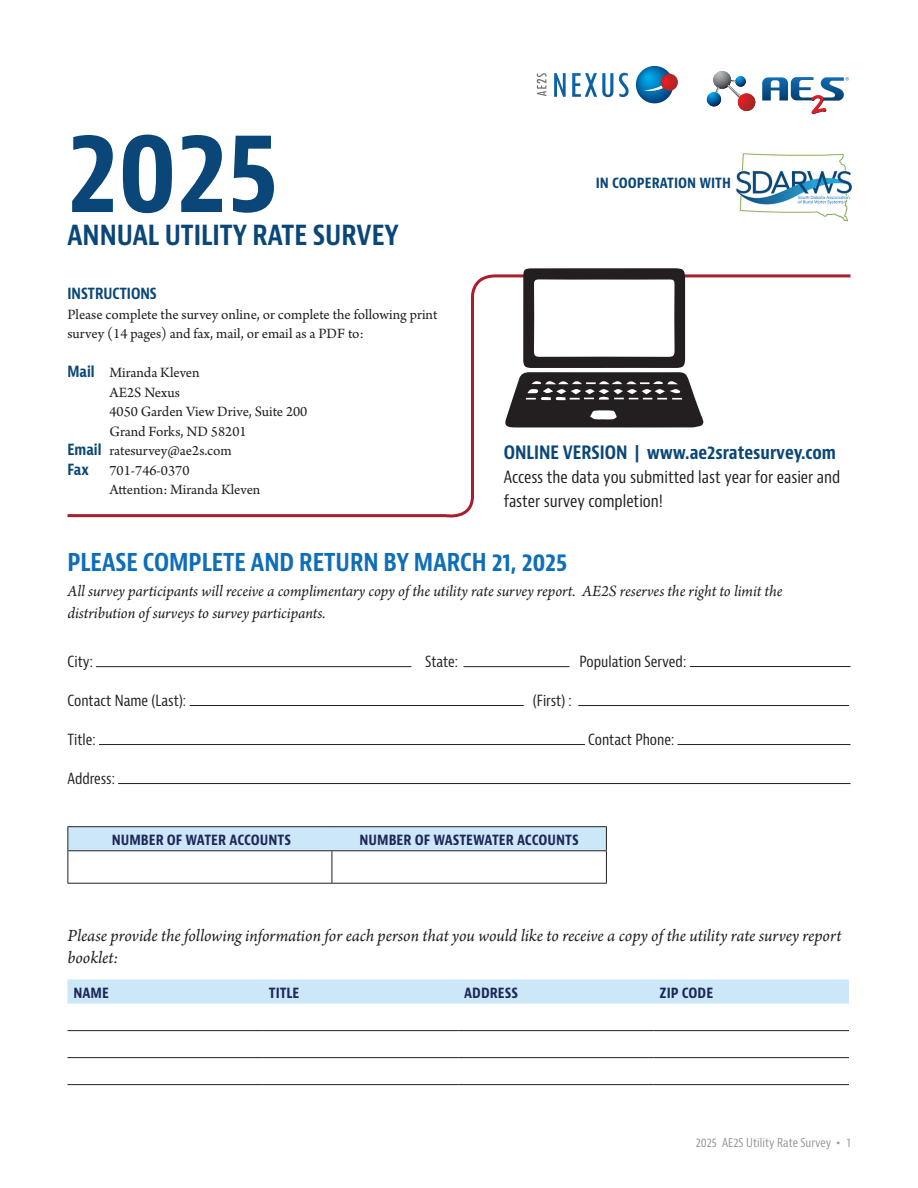
<style>
.page{position:relative;width:918px;height:1188px;background:#fff}
.page>*{position:absolute;margin:0;border:0;box-sizing:border-box;transform-origin:0 0}
.t1{font:700 condensed 111px "Bernino Sans";color:#0a4778}
.t2{font:700 condensed 27px "Bernino Sans";color:#0a4778}
.t3{font:700 condensed 24px "Bernino Sans";color:#0f6eb8}
.t4{font:italic 18px/22.5px "Arno Pro";letter-spacing:-.005em;color:#231f20}
.t5{font:700 condensed 18px "Bernino Sans";color:#0a4778}
.t6{font:italic 16.5px/22.5px "Arno Pro";letter-spacing:-.005em;color:#231f20}
.t7{font:condensed 16.5px/24px "Bernino Sans";color:#231f20}
.t8{font:15px/19.5px "Arno Pro";color:#231f20}
.t9{font:condensed 15px "Bernina Sans";color:#231f20}
.t10{font:700 condensed 15px "Bernina Sans";color:#1e2858}
.t11{font:700 condensed 15px "Bernino Sans";color:#0a4778}
.t12{font:700 condensed 15px "Bernina Sans";color:#0a4778}
.t13{font:condensed 12px "Bernina Sans";color:#939598}
.s1{font-family:"Bernina Sans";font-weight:700;font-stretch:condensed;color:#0a4778}
.s2{font-family:"Proxima Nova";font-weight:600;font-stretch:normal}
</style>
<div class="page">
<svg style="left:707px;top:71px;width:142px;height:43px"></svg>
<svg style="left:67px;top:274px;width:784px;height:244px"></svg>
<svg style="left:505px;top:268px;width:198px;height:160px"></svg>
<hr style="left:690px;top:666px;width:161px;height:1px;background:#231f20">
<hr style="left:578px;top:705px;width:271px;height:1px;background:#231f20">
<hr style="left:99px;top:744px;width:486px;height:1px;background:#231f20">
<hr style="left:677px;top:744px;width:174px;height:1px;background:#231f20">
<hr style="left:118px;top:783px;width:732px;height:1px;background:#231f20">
<div style="left:68px;top:980px;width:781px;height:24px;background:#cbe7f8"></div>
<hr style="left:68px;top:1030px;width:195px;height:1px;background:#231f20">
<hr style="left:263px;top:1030px;width:195px;height:1px;background:#231f20">
<hr style="left:458px;top:1030px;width:196px;height:1px;background:#231f20">
<hr style="left:654px;top:1030px;width:195px;height:1px;background:#231f20">
<hr style="left:68px;top:1057px;width:195px;height:1px;background:#231f20">
<hr style="left:263px;top:1057px;width:195px;height:1px;background:#231f20">
<hr style="left:458px;top:1057px;width:196px;height:1px;background:#231f20">
<hr style="left:654px;top:1057px;width:195px;height:1px;background:#231f20">
<hr style="left:68px;top:1084px;width:195px;height:1px;background:#231f20">
<hr style="left:263px;top:1084px;width:195px;height:1px;background:#231f20">
<hr style="left:458px;top:1084px;width:196px;height:1px;background:#231f20">
<hr style="left:654px;top:1084px;width:195px;height:1px;background:#231f20">
<img style="left:736px;top:153px;width:116px;height:69px">
<hr style="left:332px;top:851px;width:1px;height:32px;background:#231f20">
<hr style="left:68px;top:883px;width:264px;height:1px;background:#231f20">
<hr style="left:332px;top:883px;width:275px;height:1px;background:#231f20">
<hr style="left:68px;top:851px;width:1px;height:32px;background:#231f20">
<hr style="left:606px;top:851px;width:1px;height:32px;background:#231f20">
<hr style="left:68px;top:826px;width:264px;height:1px;background:#231f20">
<hr style="left:332px;top:826px;width:275px;height:1px;background:#231f20">
<div style="left:68px;top:827px;width:539px;height:23px;background:#cbe7f8"></div>
<hr style="left:68px;top:850px;width:264px;height:1px;background:#231f20">
<hr style="left:332px;top:850px;width:275px;height:1px;background:#231f20">
<hr style="left:96px;top:666px;width:315px;height:1px;background:#231f20">
<hr style="left:464px;top:666px;width:106px;height:1px;background:#231f20">
<hr style="left:190px;top:705px;width:334px;height:1px;background:#231f20">
<svg style="left:554px;top:73px;width:12px;height:24px"></svg>
<svg style="left:572px;top:73px;width:41px;height:24px"></svg>
<svg style="left:619px;top:73px;width:10px;height:24px"></svg>
<svg style="left:537px;top:73px;width:9px;height:23px"></svg>
<svg style="left:636px;top:66px;width:37px;height:37px"></svg>
<svg style="left:644px;top:81px;width:24px;height:12px"></svg>
<svg style="left:661px;top:74px;width:17px;height:17px"></svg>
<h1 class="t1" style="left:68px;top:104px;width:213px">2025</h1>
<h2 class="t2" style="left:68px;top:218px;width:333px">ANNUAL UTILITY RATE SURVEY</h2>
<p class="t12" style="left:68px;top:284px;width:91px">INSTRUCTIONS</p>
<p class="t8" style="left:68px;top:305px;width:371px">Please complete the survey online, or complete the following print survey (14 pages) and fax, mail, or email as a PDF to:</p>
<p class="t8" style="left:68px;top:364px;width:134px"><span class="s1">Mail</span> Miranda Kleven</p>
<p class="t8" style="left:110px;top:383px;width:72px">AE2S Nexus</p>
<p class="t8" style="left:110px;top:403px;width:199px">4050 Garden View Drive, Suite 200</p>
<p class="t8" style="left:110px;top:422px;width:139px">Grand Forks, ND 58201</p>
<p class="t8" style="left:68px;top:442px;width:166px"><span class="s1">Email</span> ratesurvey@ae2s.com</p>
<p class="t12" style="left:68px;top:460px;width:23px">Fax</p>
<p class="t8" style="left:110px;top:461px;width:152px">701-746-0370<br>Attention: Miranda Kleven</p>
<p class="t11" style="left:596px;top:173px;width:137px">IN COOPERATION WITH</p>
<p class="t5" style="left:504px;top:441px;width:334px">ONLINE VERSION | www.ae2sratesurvey.com</p>
<p class="t7" style="left:504px;top:465px;width:338px">Access the data you submitted last year for easier and faster survey completion!</p>
<h3 class="t3" style="left:68px;top:548px;width:501px">PLEASE COMPLETE AND RETURN BY MARCH 21, 2025</h3>
<p class="t6" style="left:68px;top:580px;width:717px">All survey participants will receive a complimentary copy of the utility rate survey report. AE2S reserves the right to limit the distribution of surveys to survey participants.</p>
<p class="t9" style="left:68px;top:652px;width:27px">City:</p>
<p class="t9" style="left:425px;top:652px;width:34px">State:</p>
<p class="t9" style="left:580px;top:652px;width:108px">Population Served:</p>
<p class="t9" style="left:68px;top:691px;width:120px">Contact Name (Last):</p>
<p class="t9" style="left:533px;top:691px;width:41px">(First) :</p>
<p class="t9" style="left:68px;top:730px;width:30px">Title:</p>
<p class="t9" style="left:588px;top:730px;width:88px">Contact Phone:</p>
<p class="t9" style="left:68px;top:769px;width:49px">Address:</p>
<p class="t10" style="left:112px;top:830px;width:181px">NUMBER OF WATER ACCOUNTS</p>
<p class="t10" style="left:360px;top:830px;width:221px">NUMBER OF WASTEWATER ACCOUNTS</p>
<p class="t4" style="left:68px;top:925px;width:775px">Please provide the following information for each person that you would like to receive a copy of the utility rate survey report booklet:</p>
<p class="t10" style="left:74px;top:983px;width:37px">NAME</p>
<p class="t10" style="left:269px;top:983px;width:32px">TITLE</p>
<p class="t10" style="left:464px;top:983px;width:55px">ADDRESS</p>
<p class="t10" style="left:660px;top:983px;width:55px">ZIP CODE</p>
<p class="t13" style="left:696px;top:1136px;width:156px">2025 AE2S Utility Rate Survey <span class="s2">•</span> 1</p>
</div>
